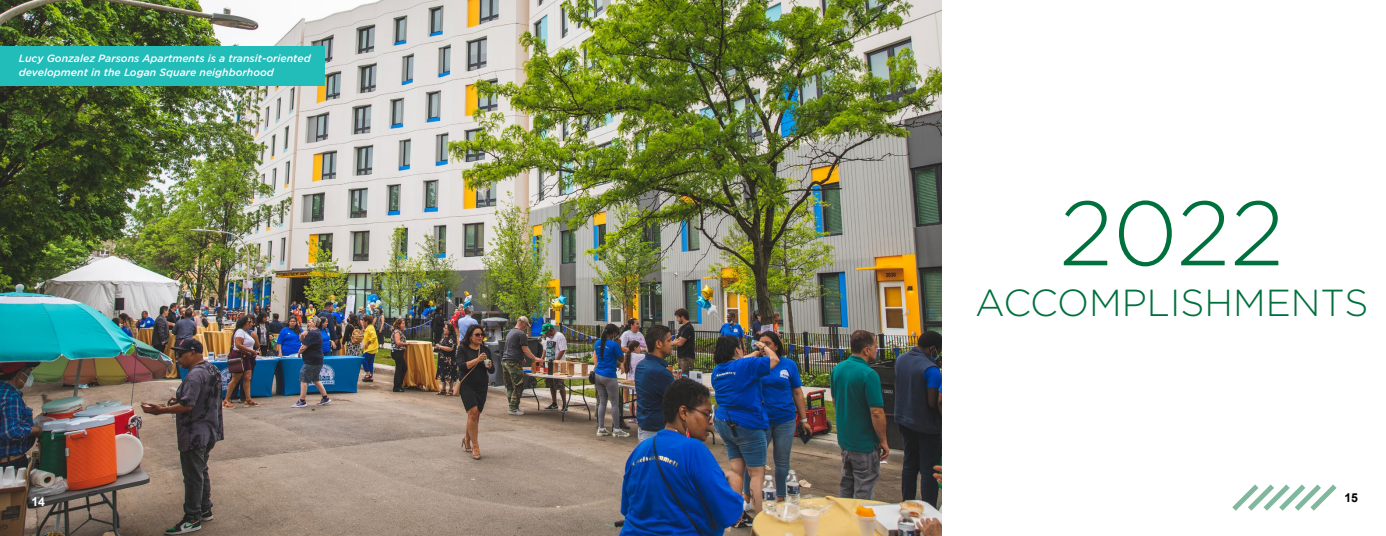
<style>
.page{position:relative;width:1386px;height:536px;background:#fff}
.page>*{position:absolute;margin:0;border:0;box-sizing:border-box;transform-origin:0 0}
.t1{font:300 91px "Gotham";color:#00703c}
.t2{font:300 37.62px "Gotham";color:#00703c}
.t3{font:700 12.25px "Arial";color:#000}
.t4{font:700 12.25px "Arial";color:#fff}
.t5{font:italic 500 10.5px/14px "Gotham";color:#fff}
</style>
<div class="page">
<img style="left:0;top:0;width:941px;height:536px">
<svg style="left:1232px;top:484px;width:105px;height:27px"></svg>
<div style="left:0;top:46px;width:324px;height:39px;background:#22bcb9"></div>
<p class="t5" style="left:19px;top:51px;width:293px">Lucy Gonzalez Parsons Apartments is a transit-oriented development in the Logan Square neighborhood</p>
<p class="t4" style="left:32px;top:493px;width:15px">14</p>
<h1 class="t1" style="left:1059px;top:175px;width:226px">2022</h1>
<h2 class="t2" style="left:975px;top:279px;width:395px">ACCOMPLISHMENTS</h2>
<p class="t3" style="left:1344px;top:489px;width:15px">15</p>
</div>
